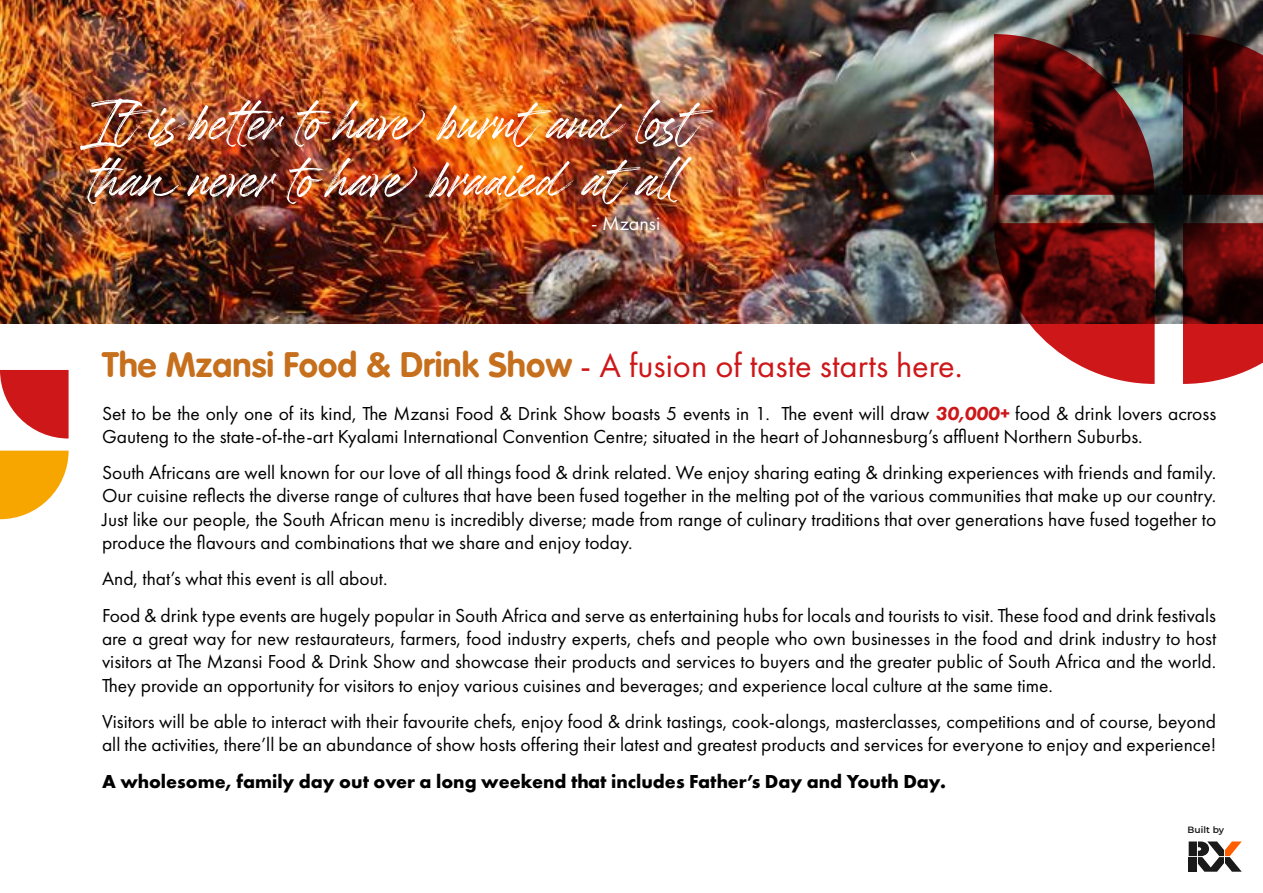
<style>
.page{position:relative;width:1263px;height:893px;background:#fff}
.page>*{position:absolute;margin:0;border:0;box-sizing:border-box;transform-origin:0 0}
.t1{font:57.3px/57.3px "Brushwell";color:#fff}
.t2{font:34.65px "Futura PT";color:#cd1719}
.t3{font:20.25px "Futura PT";color:#fff}
.t4{font:19.5px/23.4px "Futura PT";color:#000}
.t5{font:700 19.5px "Futura PT";color:#000}
.t6{font:600 9.15px "Montserrat";color:#1a1a1a}
.s1{font-family:"VAG Rounded Bold";color:#c66f1d}
.s2{font-weight:800;font-style:italic;color:#cd1719}
</style>
<div class="page">
<img style="left:0;top:0;width:1263px;height:323px">
<svg style="left:0;top:370px;width:69px;height:68px"></svg>
<svg style="left:0;top:451px;width:69px;height:68px"></svg>
<svg style="left:1183px;top:223px;width:80px;height:161px;background:#7a1717"></svg>
<svg style="left:1183px;top:34px;width:80px;height:161px;background:#270606"></svg>
<svg style="left:994px;top:34px;width:160px;height:161px;background:#531515"></svg>
<svg style="left:994px;top:223px;width:160px;height:161px"></svg>
<svg style="left:1189px;top:841px;width:53px;height:31px"></svg>
<div style="left:1189px;top:857px;width:8px;height:15px;background:#1a1a1a"></div>
<h1 class="t1" style="left:89px;top:98px;width:609px">It is better to have burnt and lost than never to have braaied at all</h1>
<p class="t3" style="left:591px;top:211px;width:71px">- Mzansi</p>
<h2 class="t2" style="left:102px;top:345px;width:862px"><span class="s1">The Mzansi Food &amp; Drink Show</span> - A fusion of taste starts here.</h2>
<p class="t4" style="left:102px;top:401px;width:1116px">Set to be the only one of its kind, The Mzansi Food &amp; Drink Show boasts 5 events in 1. The event will draw <span class="s2">30,000+</span> food &amp; drink lovers across<br>Gauteng to the state-of-the-art Kyalami International Convention Centre; situated in the heart of Johannesburg’s affluent Northern Suburbs.</p>
<p class="t4" style="left:102px;top:461px;width:1116px;text-align:justify">South Africans are well known for our love of all things food &amp; drink related. We enjoy sharing eating &amp; drinking experiences with friends and family.<br>Our cuisine reflects the diverse range of cultures that have been fused together in the melting pot of the various communities that make up our country.<br>Just like our people, the South African menu is incredibly diverse; made from range of culinary traditions that over generations have fused together to produce the flavours and combinations that we share and enjoy today.</p>
<p class="t4" style="left:102px;top:561px;width:1115px;line-height:36.2px">And, that’s what this event is all about.<br>Food &amp; drink type events are hugely popular in South Africa and serve as entertaining hubs for locals and tourists to visit. These food and drink festivals</p>
<p class="t4" style="left:102px;top:627px;width:1116px;text-align:justify">are a great way for new restaurateurs, farmers, food industry experts, chefs and people who own businesses in the food and drink industry to host visitors at The Mzansi Food &amp; Drink Show and showcase their products and services to buyers and the greater public of South Africa and the world.<br>They provide an opportunity for visitors to enjoy various cuisines and beverages; and experience local culture at the same time.</p>
<p class="t4" style="left:102px;top:710px;width:1116px">Visitors will be able to interact with their favourite chefs, enjoy food &amp; drink tastings, cook-alongs, masterclasses, competitions and of course, beyond all the activities, there’ll be an abundance of show hosts offering their latest and greatest products and services for everyone to enjoy and experience!</p>
<p class="t5" style="left:102px;top:768px;width:845px">A wholesome, family day out over a long weekend that includes Father’s Day and Youth Day.</p>
<p class="t6" style="left:1187px;top:824px;width:38px">Built by</p>
</div>
